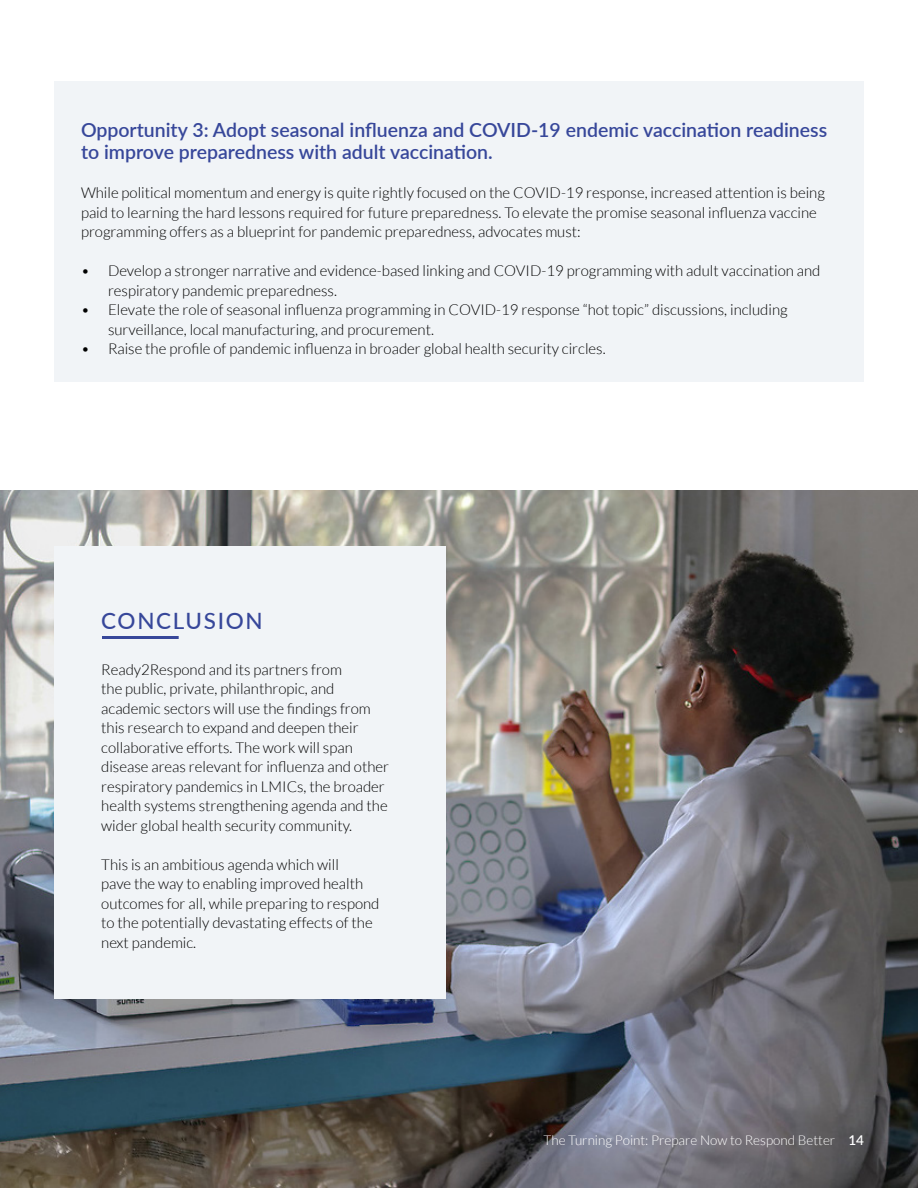
<style>
.page{position:relative;width:918px;height:1188px;background:#fff}
.page>*{position:absolute;margin:0;border:0;box-sizing:border-box;transform-origin:0 0}
.t1{font:500 22.5px "Lato";letter-spacing:.075em;color:#37479a}
.t2{font:600 19.5px/22.5px "Lato";color:#37479a}
.t3{font:300 15px/19.5px "Lato";color:#000}
.t4{font:300 13.5px "Lato";color:#fff}
.s1{font-weight:600}
</style>
<div class="page">
<img style="left:0;top:490px;width:918px;height:698px">
<div style="left:54px;top:81px;width:810px;height:300px;background:#f1f4f7"></div>
<div style="left:54px;top:547px;width:392px;height:452px;background:#f1f4f7"></div>
<hr style="left:102px;top:636px;width:77px;height:3px;background:#37479a">
<h2 class="t2" style="left:81px;top:118px;width:748px">Opportunity 3: Adopt seasonal influenza and COVID-19 endemic vaccination readiness to improve preparedness with adult vaccination.</h2>
<p class="t3" style="left:81px;top:183px;width:745px">While political momentum and energy is quite rightly focused on the COVID-19 response, increased attention is being paid to learning the hard lessons required for future preparedness. To elevate the promise seasonal influenza vaccine programming offers as a blueprint for pandemic preparedness, advocates must:</p>
<p class="t3" style="left:108px;top:261px;width:714px;text-indent:-27px">• Develop a stronger narrative and evidence-based linking and COVID-19 programming with adult vaccination and respiratory pandemic preparedness.</p>
<p class="t3" style="left:108px;top:300px;width:681px;text-indent:-27px">• Elevate the role of seasonal influenza programming in COVID-19 response “hot topic” discussions, including surveillance, local manufacturing, and procurement.</p>
<p class="t3" style="left:81px;top:339px;width:526px">• Raise the profile of pandemic influenza in broader global health security circles.</p>
<h1 class="t1" style="left:101px;top:605px;width:163px">CONCLUSION</h1>
<p class="t3" style="left:101px;top:660px;width:289px">Ready2Respond and its partners from<br>the public, private, philanthropic, and academic sectors will use the findings from this research to expand and deepen their collaborative efforts. The work will span disease areas relevant for influenza and other respiratory pandemics in LMICs, the broader health systems strengthening agenda and the wider global health security community.</p>
<p class="t3" style="left:101px;top:855px;width:280px">This is an ambitious agenda which will<br>pave the way to enabling improved health outcomes for all, while preparing to respond to the potentially devastating effects of the next pandemic.</p>
<p class="t4" style="left:543px;top:1133px;width:322px">The Turning Point: Prepare Now to Respond Better <span class="s1">14</span></p>
</div>
